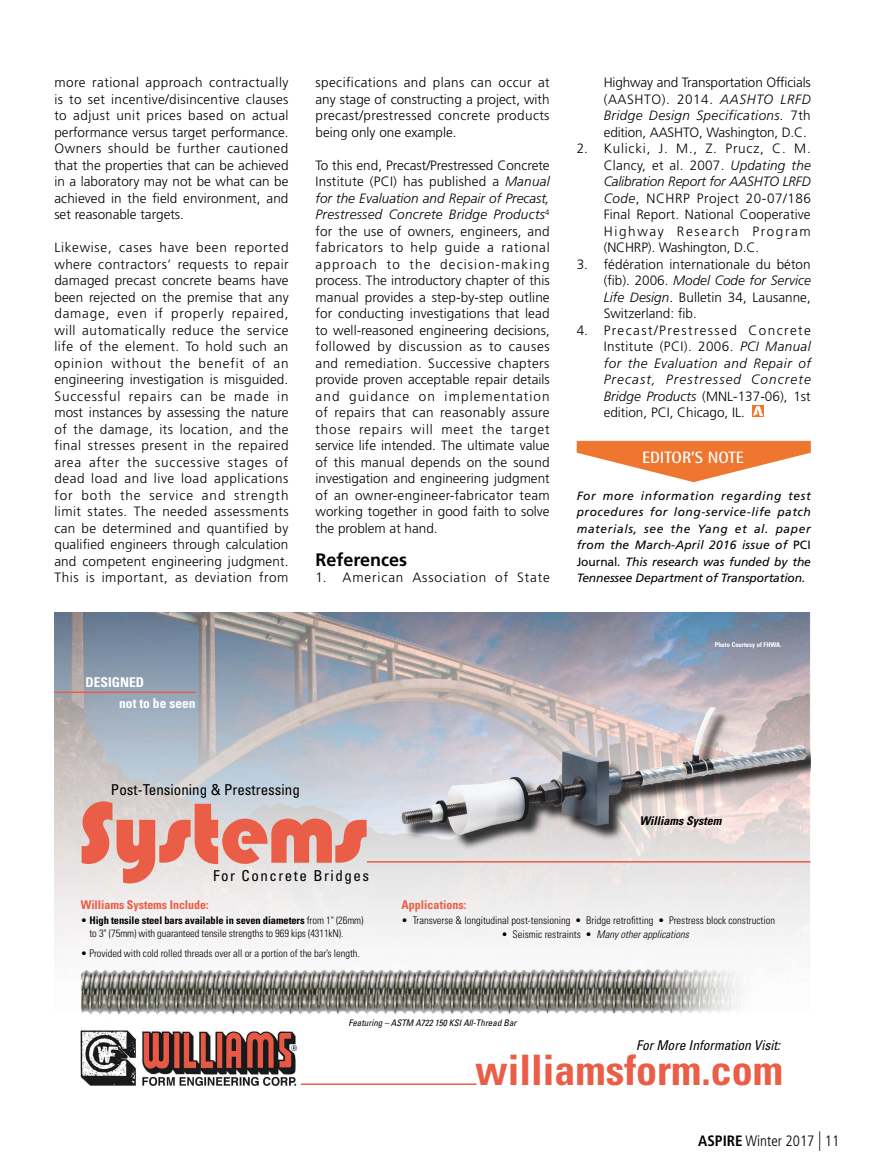
<style>
.page{position:relative;width:878px;height:1175px;background:#fff}
.page>*{position:absolute;margin:0;border:0;box-sizing:border-box;transform-origin:0 0}
.t1{font:900 84.3px "Blippo BT";color:#ea5d46}
.t2{font:700 condensed 42px "Univers LT Std";color:#ea5d46}
.t3{font:700 18px "Frutiger LT Std";color:#000}
.t4{font:700 16.5px "Rotis Semi Sans Std";color:#fff}
.t5{font:condensed 15px "Univers LT Std";color:#000}
.t6{font:300 condensed 15px "Frutiger LT Std";color:#000}
.t7{font:condensed 15px "Univers LT Std";letter-spacing:.1em;color:#000}
.t8{font:300 13.5px/16.5px "Frutiger LT Std";letter-spacing:.005em;color:#000;text-align:justify}
.t9{font:300 13.5px "Frutiger LT Std";letter-spacing:.065em;color:#000}
.t10{font:italic condensed 13.5px "Univers LT Std";color:#000}
.t11{font:700 condensed 13.5px/21px "Univers LT Std";color:#fff}
.t12{font:italic 12px/16.5px "Frutiger LT Std";letter-spacing:-.01em;color:#000;text-align:justify}
.t13{font:700 condensed 12px "Univers LT Std";letter-spacing:-.005em;color:#ea5d46}
.t14{font:italic 700 condensed 12px "Univers LT Std";color:#000}
.t15{font:300 condensed 10.5px/13.5px "Univers LT Std";letter-spacing:-.005em;color:#000}
.t16{font:italic 300 condensed 10.5px "Univers LT Std";color:#000}
.t17{font:italic condensed 9px "Univers LT Std";color:#000}
.t18{font:700 condensed 6.6px "Univers LT Std";color:#fff}
.s1{font-style:italic}
.s2{font-style:normal}
.s3{font-weight:700}
.s4{font-size:19.5px}
</style>
<div class="page">
<img style="left:54px;top:612px;width:756px;height:473px">
<div style="left:752px;top:405px;width:12px;height:12px;background:#ef762e"></div>
<svg style="left:753px;top:406px;width:10px;height:10px"></svg>
<svg style="left:576px;top:441px;width:234px;height:41px"></svg>
<hr style="left:301px;top:1083px;width:175px;height:2px;background:#ea5d46">
<hr style="left:367px;top:861px;width:443px;height:1px;background:#ea5d46">
<hr style="left:54px;top:691px;width:142px;height:2px;background:#ea5d46">
<p class="t8" style="left:54px;top:75px;width:236px">more rational approach contractually is to set incentive/disincentive clauses to adjust unit prices based on actual performance versus target performance.<br>Owners should be further cautioned that the properties that can be achieved in a laboratory may not be what can be achieved in the field environment, and set reasonable targets.</p>
<p class="t8" style="left:54px;top:240px;width:236px">Likewise, cases have been reported where contractors’ requests to repair damaged precast concrete beams have been rejected on the premise that any damage, even if properly repaired, will automatically reduce the service life of the element. To hold such an opinion without the benefit of an engineering investigation is misguided.<br>Successful repairs can be made in most instances by assessing the nature of the damage, its location, and the final stresses present in the repaired area after the successive stages of dead load and live load applications for both the service and strength limit states. The needed assessments can be determined and quantified by qualified engineers through calculation and competent engineering judgment.<br>This is important, as deviation from</p>
<p class="t11" style="left:119px;top:673px;width:78px;text-indent:-34px">DESIGNED<br>not to be seen</p>
<p class="t8" style="left:315px;top:75px;width:235px">specifications and plans can occur at any stage of constructing a project, with precast/prestressed concrete products being only one example.</p>
<p class="t8" style="left:315px;top:158px;width:236px">To this end, Precast/Prestressed Concrete Institute (PCI) has published a <span class="s1">Manual for the Evaluation and Repair of Precast, Prestressed Concrete Bridge Products</span><sup>4 </sup>for the use of owners, engineers, and fabricators to help guide a rational approach to the decision-making process. The introductory chapter of this manual provides a step-by-step outline for conducting investigations that lead to well-reasoned engineering decisions, followed by discussion as to causes and remediation. Successive chapters provide proven acceptable repair details and guidance on implementation of repairs that can reasonably assure those repairs will meet the target service life intended. The ultimate value of this manual depends on the sound investigation and engineering judgment of an owner-engineer-fabricator team working together in good faith to solve the problem at hand.</p>
<p class="t3" style="left:315px;top:552px;width:93px">References</p>
<p class="t9" style="left:315px;top:572px;width:236px">1. American Association of State</p>
<p class="t8" style="left:603px;top:75px;width:209px">Highway and Transportation Officials (AASHTO). 2014. <span class="s1">AASHTO LRFD Bridge Design Specifications.</span> 7th edition, AASHTO, Washington, D.C.</p>
<p class="t8" style="left:603px;top:141px;width:209px;text-indent:-27px">2. Kulicki, J. M., Z. Prucz, C. M.<br>Clancy, et al. 2007. <span class="s1">Updating the Calibration Report for AASHTO LRFD Code</span>, NCHRP Project 20-07/186<br>Final Report. National Cooperative Highway Research Program (NCHRP). Washington, D.C.</p>
<p class="t8" style="left:603px;top:257px;width:209px;text-indent:-27px">3. fédération internationale du béton (fib). 2006. <span class="s1">Model Code for Service Life Design</span>. Bulletin 34, Lausanne, Switzerland: fib.</p>
<p class="t8" style="left:603px;top:323px;width:209px;text-indent:-27px">4. Precast/Prestressed Concrete Institute (PCI). 2006. <span class="s1">PCI Manual for the Evaluation and Repair of Precast, Prestressed Concrete Bridge Products</span> (MNL-137-06), 1st edition, PCI, Chicago, IL.</p>
<p class="t4" style="left:642px;top:447px;width:103px">EDITOR’S NOTE</p>
<p class="t12" style="left:576px;top:488px;width:236px">For more information regarding test procedures for long-service-life patch materials, see the Yang et al. paper from the March-April 2016 issue of <span class="s2">PCI Journal</span>. This research was funded by the Tennessee Department of Transportation.</p>
<p class="t18" style="left:714px;top:642px;width:68px">Photo Courtesy of FHWA.</p>
<p class="t5" style="left:111px;top:781px;width:190px">Post-Tensioning &amp; Prestressing</p>
<p class="t1" style="left:79px;top:801px;width:289px">Systems</p>
<p class="t7" style="left:213px;top:866px;width:157px">For Concrete Bridges</p>
<p class="t14" style="left:639px;top:813px;width:83px">Williams System</p>
<p class="t13" style="left:81px;top:900px;width:129px">Williams Systems Include:</p>
<p class="t15" style="left:89px;top:914px;width:275px;text-indent:-9px">• <span class="s3">High tensile steel bars available in seven diameters</span> from 1" (26mm) to 3" (75mm) with guaranteed tensile strengths to 969 kips (4311kN).</p>
<p class="t15" style="left:81px;top:947px;width:280px">• Provided with cold rolled threads over all or a portion of the bar’s length.</p>
<p class="t13" style="left:401px;top:900px;width:66px">Applications:</p>
<p class="t15" style="left:401px;top:914px;width:375px">• Transverse &amp; longitudinal post-tensioning • Bridge retrofitting • Prestress block construction</p>
<p class="t16" style="left:501px;top:928px;width:189px"><span class="s2">• Seismic restraints •</span> Many other applications</p>
<p class="t17" style="left:348px;top:1017px;width:169px">Featuring – ASTM A722 150 KSI All-Thread Bar</p>
<p class="t10" style="left:636px;top:1037px;width:145px">For More Information Visit:</p>
<p class="t2" style="left:475px;top:1054px;width:309px">williamsform.com</p>
<p class="t6" style="left:698px;top:1131px;width:142px"><span class="s3">ASPIRE</span> Winter 2017 <span class="s4">|</span> 11</p>
</div>
